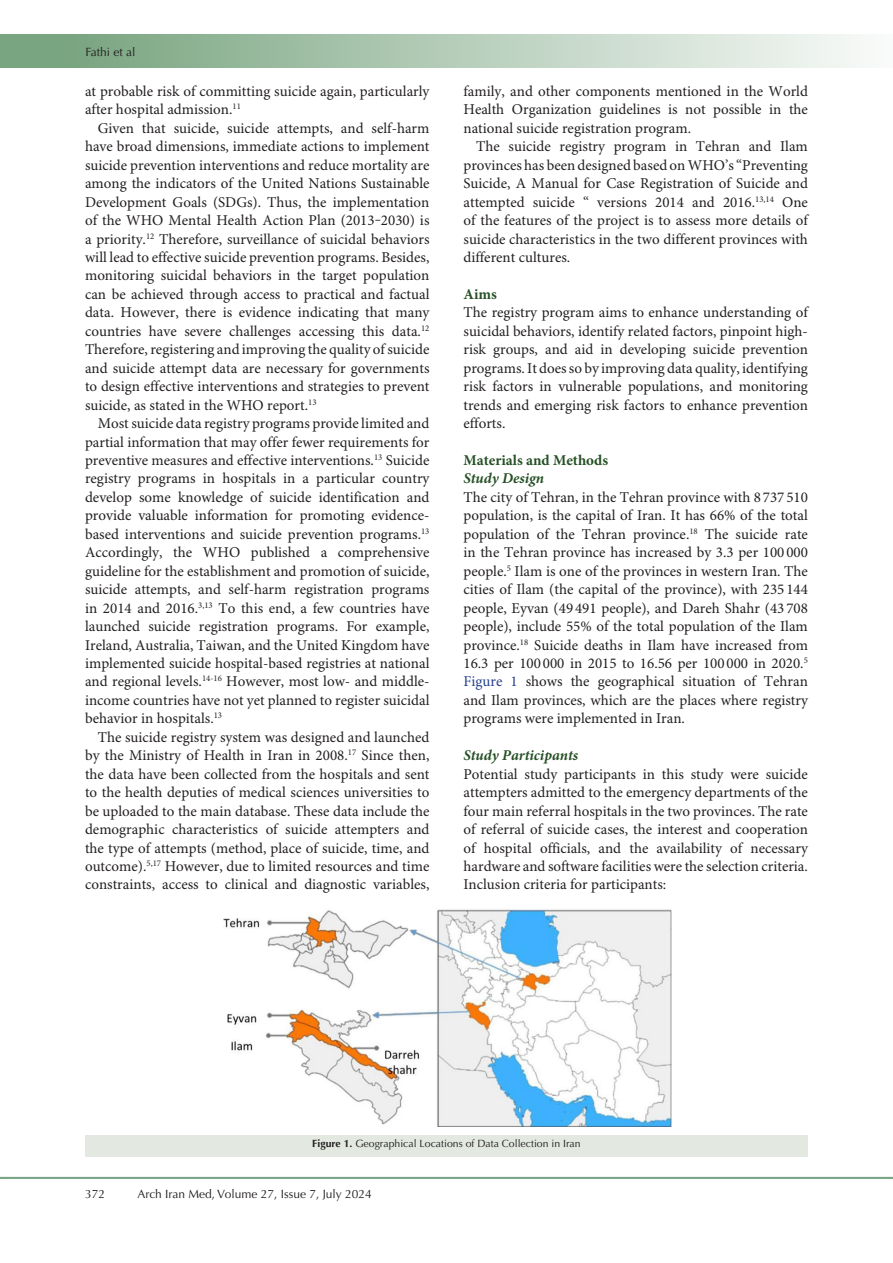
<style>
.page{position:relative;width:893px;height:1263px;background:#fff}
.page>*{position:absolute;margin:0;border:0;box-sizing:border-box;transform-origin:0 0}
.t1{font:15px/18.5px "Minion Pro";color:#231f20;text-align:justify}
.t2{font:italic 700 15px "Minion Pro";color:#265026}
.t3{font:700 15px "Minion Pro";color:#265026}
.t4{font:12px "Optima LT Std";color:#231f20}
.t5{font:10.5px "Optima LT Std";color:#231f20}
.s1{color:#253f8e}
.s2{font-weight:700}
</style>
<div class="page">
<div style="left:0;top:1177px;width:893px;height:2px;background:#0099e5;border:1px solid #7aa581"></div>
<div style="left:0;top:35px;width:893px;height:33px;background:linear-gradient(to right,#719f78,#f9fbf9)"></div>
<div style="left:85px;top:1135px;width:723px;height:22px;background:#e3e8e1"></div>
<img style="left:223px;top:909px;width:448px;height:217px">
<p class="t4" style="left:85px;top:45px;width:52px">Fathi et al</p>
<p class="t1" style="left:85px;top:83px;width:346px">at probable risk of committing suicide again, particularly after hospital admission.<sup>11</sup></p>
<p class="t1" style="left:85px;top:119px;width:346px;text-indent:13px">Given that suicide, suicide attempts, and self-harm have broad dimensions, immediate actions to implement suicide prevention interventions and reduce mortality are among the indicators of the United Nations Sustainable Development Goals (SDGs). Thus, the implementation of the WHO Mental Health Action Plan (2013‒2030) is a priority.<sup>12</sup> Therefore, surveillance of suicidal behaviors will lead to effective suicide prevention programs. Besides, monitoring suicidal behaviors in the target population can be achieved through access to practical and factual data. However, there is evidence indicating that many countries have severe challenges accessing this data.<sup>12<br></sup>Therefore, registering and improving the quality of suicide and suicide attempt data are necessary for governments to design effective interventions and strategies to prevent suicide, as stated in the WHO report.<sup>13</sup></p>
<p class="t1" style="left:85px;top:415px;width:346px;text-indent:13px">Most suicide data registry programs provide limited and partial information that may offer fewer requirements for preventive measures and effective interventions.<sup>13</sup> Suicide registry programs in hospitals in a particular country develop some knowledge of suicide identification and provide valuable information for promoting evidence&shy;based interventions and suicide prevention programs.<sup>13<br></sup>Accordingly, the WHO published a comprehensive guideline for the establishment and promotion of suicide, suicide attempts, and self-harm registration programs in 2014 and 2016.<sup>3,13</sup> To this end, a few countries have launched suicide registration programs. For example, Ireland, Australia, Taiwan, and the United Kingdom have implemented suicide hospital-based registries at national and regional levels.<sup>14-16</sup> However, most low- and middle&shy;income countries have not yet planned to register suicidal behavior in hospitals.<sup>13</sup></p>
<p class="t1" style="left:85px;top:728px;width:346px;text-indent:13px">The suicide registry system was designed and launched by the Ministry of Health in Iran in 2008.<sup>17</sup> Since then, the data have been collected from the hospitals and sent to the health deputies of medical sciences universities to be uploaded to the main database. These data include the demographic characteristics of suicide attempters and the type of attempts (method, place of suicide, time, and outcome).<sup>5,17</sup> However, due to limited resources and time constraints, access to clinical and diagnostic variables,</p>
<p class="t1" style="left:463px;top:83px;width:346px">family, and other components mentioned in the World Health Organization guidelines is not possible in the national suicide registration program.</p>
<p class="t1" style="left:463px;top:138px;width:346px;text-indent:13px">The suicide registry program in Tehran and Ilam provinces has been designed based on WHO’s “Preventing Suicide, A Manual for Case Registration of Suicide and attempted suicide “ versions 2014 and 2016.<sup>13,14</sup> One of the features of the project is to assess more details of suicide characteristics in the two different provinces with different cultures.</p>
<p class="t3" style="left:463px;top:284px;width:35px">Aims</p>
<p class="t1" style="left:463px;top:304px;width:346px">The registry program aims to enhance understanding of suicidal behaviors, identify related factors, pinpoint high&shy;risk groups, and aid in developing suicide prevention programs. It does so by improving data quality, identifying risk factors in vulnerable populations, and monitoring trends and emerging risk factors to enhance prevention efforts.</p>
<p class="t3" style="left:463px;top:450px;width:146px">Materials and Methods</p>
<p class="t2" style="left:463px;top:468px;width:82px">Study Design</p>
<p class="t1" style="left:463px;top:488px;width:346px">The city of Tehran, in the Tehran province with 8 737 510 population, is the capital of Iran. It has 66% of the total population of the Tehran province.<sup>18</sup> The suicide rate in the Tehran province has increased by 3.3 per 100 000 people.<sup>5</sup> Ilam is one of the provinces in western Iran. The cities of Ilam (the capital of the province), with 235 144 people, Eyvan (49 491 people), and Dareh Shahr (43 708 people), include 55% of the total population of the Ilam province.<sup>18</sup> Suicide deaths in Ilam have increased from 16.3 per 100 000 in 2015 to 16.56 per 100 000 in 2020.<sup>5<br></sup><span class="s1">Figure 1</span> shows the geographical situation of Tehran and Ilam provinces, which are the places where registry programs were implemented in Iran.</p>
<p class="t2" style="left:463px;top:745px;width:116px">Study Participants</p>
<p class="t1" style="left:463px;top:765px;width:346px">Potential study participants in this study were suicide attempters admitted to the emergency departments of the four main referral hospitals in the two provinces. The rate of referral of suicide cases, the interest and cooperation of hospital officials, and the availability of necessary hardware and software facilities were the selection criteria.</p>
<p class="t1" style="left:463px;top:876px;width:204px">Inclusion criteria for participants:</p>
<p class="t5" style="left:312px;top:1137px;width:270px"><span class="s2">Figure 1.</span> Geographical Locations of Data Collection in Iran</p>
<p class="t4" style="left:85px;top:1187px;width:22px">372</p>
<p class="t4" style="left:138px;top:1187px;width:236px">Arch Iran Med, Volume 27, Issue 7, July 2024</p>
</div>
